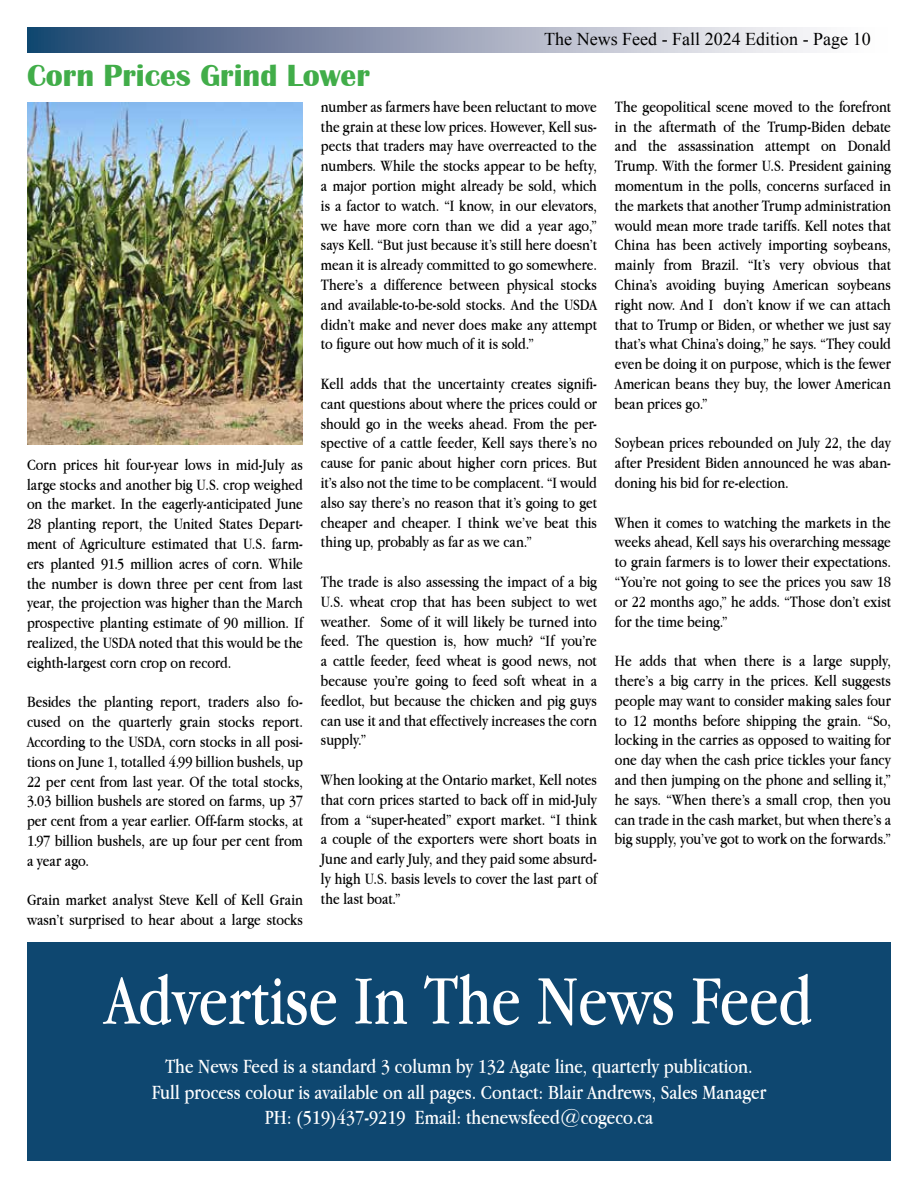
<style>
.page{position:relative;width:918px;height:1188px;background:#fff}
.page>*{position:absolute;margin:0;border:0;box-sizing:border-box;transform-origin:0 0}
.t1{font:72px "Apple Garamond";color:#fff}
.t2{font:700 31.5px "Britannic";color:#41ad49}
.t3{font:21px/25.2px "Apple Garamond";color:#fff;text-align:center}
.t4{font:18px "Times New Roman";color:#000}
.t5{font:16.5px/19.8px "Apple Garamond";color:#000;text-align:justify}
</style>
<div class="page">
<svg style="left:27px;top:27px;width:790px;height:25px"></svg>
<img style="left:27px;top:102px;width:276px;height:343px">
<div style="left:27px;top:943px;width:864px;height:218px;background:#0e4770"></div>
<h2 class="t2" style="left:27px;top:58px;width:344px">Corn Prices Grind Lower</h2>
<p class="t4" style="left:544px;top:27px;width:328px">The News Feed - Fall 2024 Edition - Page 10</p>
<p class="t5" style="left:27px;top:454px;width:278px">Corn prices hit four-year lows in mid-July as large stocks and another big U.S. crop weighed on the market. In the eagerly-anticipated June 28 planting report, the United States Depart&shy;ment of Agriculture estimated that U.S. farm&shy;ers planted 91.5 million acres of corn. While the number is down three per cent from last year, the projection was higher than the March prospective planting estimate of 90 million. If realized, the USDA noted that this would be the eighth-largest corn crop on record.</p>
<p class="t5" style="left:27px;top:692px;width:278px">Besides the planting report, traders also fo&shy;cused on the quarterly grain stocks report.<br>According to the USDA, corn stocks in all posi&shy;tions on June 1, totalled 4.99 billion bushels, up 22 per cent from last year. Of the total stocks, 3.03 billion bushels are stored on farms, up 37 per cent from a year earlier. Off-farm stocks, at 1.97 billion bushels, are up four per cent from a year ago.</p>
<p class="t5" style="left:27px;top:890px;width:278px">Grain market analyst Steve Kell of Kell Grain wasn’t surprised to hear about a large stocks</p>
<p class="t5" style="left:321px;top:96px;width:278px">number as farmers have been reluctant to move the grain at these low prices. However, Kell sus&shy;pects that traders may have overreacted to the numbers. While the stocks appear to be hefty, a major portion might already be sold, which is a factor to watch. “I know, in our elevators, we have more corn than we did a year ago,” says Kell. “But just because it’s still here doesn’t mean it is already committed to go somewhere.<br>There’s a difference between physical stocks and available-to-be-sold stocks. And the USDA didn’t make and never does make any attempt to figure out how much of it is sold.”</p>
<p class="t5" style="left:321px;top:374px;width:278px">Kell adds that the uncertainty creates signifi&shy;cant questions about where the prices could or should go in the weeks ahead. From the per&shy;spective of a cattle feeder, Kell says there’s no cause for panic about higher corn prices. But it’s also not the time to be complacent. “I would also say there’s no reason that it’s going to get cheaper and cheaper. I think we’ve beat this thing up, probably as far as we can.”</p>
<p class="t5" style="left:321px;top:572px;width:278px">The trade is also assessing the impact of a big U.S. wheat crop that has been subject to wet weather. Some of it will likely be turned into feed. The question is, how much? “If you’re a cattle feeder, feed wheat is good news, not because you’re going to feed soft wheat in a feedlot, but because the chicken and pig guys can use it and that effectively increases the corn supply.”</p>
<p class="t5" style="left:321px;top:770px;width:278px">When looking at the Ontario market, Kell notes that corn prices started to back off in mid-July from a “super-heated” export market. “I think a couple of the exporters were short boats in June and early July, and they paid some absurd&shy;ly high U.S. basis levels to cover the last part of the last boat.”</p>
<p class="t5" style="left:615px;top:96px;width:278px">The geopolitical scene moved to the forefront in the aftermath of the Trump-Biden debate and the assassination attempt on Donald Trump. With the former U.S. President gaining momentum in the polls, concerns surfaced in the markets that another Trump administration would mean more trade tariffs. Kell notes that China has been actively importing soybeans, mainly from Brazil. “It’s very obvious that China’s avoiding buying American soybeans right now. And I don’t know if we can attach that to Trump or Biden, or whether we just say that’s what China’s doing,” he says. “They could even be doing it on purpose, which is the fewer American beans they buy, the lower American bean prices go.”</p>
<p class="t5" style="left:615px;top:433px;width:278px">Soybean prices rebounded on July 22, the day after President Biden announced he was aban&shy;doning his bid for re-election.</p>
<p class="t5" style="left:615px;top:512px;width:278px">When it comes to watching the markets in the weeks ahead, Kell says his overarching message to grain farmers is to lower their expectations. “You’re not going to see the prices you saw 18 or 22 months ago,” he adds. “Those don’t exist for the time being.”</p>
<p class="t5" style="left:615px;top:651px;width:278px">He adds that when there is a large supply, there’s a big carry in the prices. Kell suggests people may want to consider making sales four to 12 months before shipping the grain. “So, locking in the carries as opposed to waiting for one day when the cash price tickles your fancy and then jumping on the phone and selling it,” he says. “When there’s a small crop, then you can trade in the cash market, but when there’s a big supply, you’ve got to work on the forwards.”</p>
<h1 class="t1" style="left:106px;top:958px;width:708px">Advertise In The News Feed</h1>
<p class="t3" style="left:152px;top:1054px;width:616px">The News Feed is a standard 3 column by 132 Agate line, quarterly publication.<br>Full process colour is available on all pages. Contact: Blair Andrews, Sales Manager<br>PH: (519)437-9219 Email: thenewsfeed@cogeco.ca</p>
</div>
